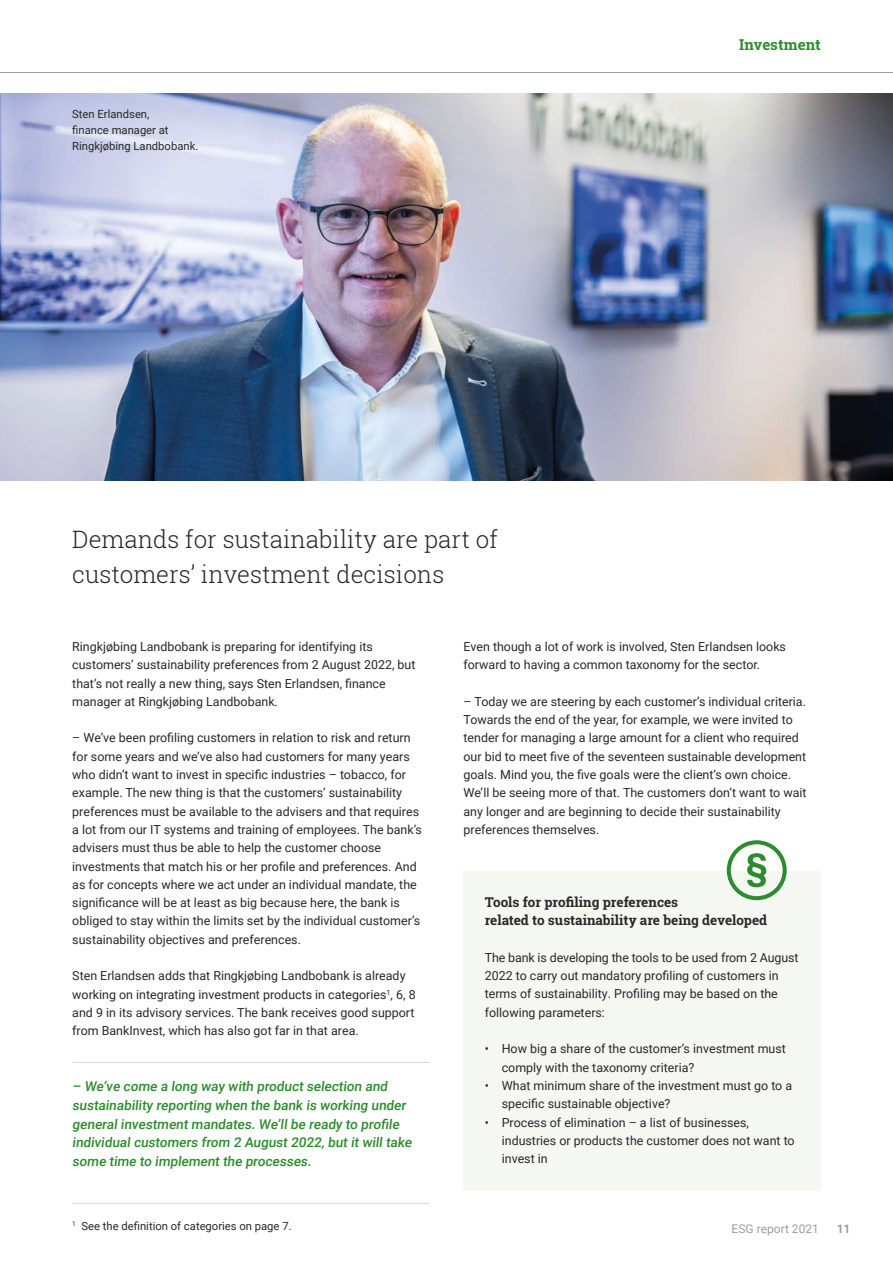
<style>
.page{position:relative;width:893px;height:1263px;background:#fff}
.page>*{position:absolute;margin:0;border:0;box-sizing:border-box;transform-origin:0 0}
.t1{font:300 24px/34.5px "Roboto Slab";color:#282827}
.t2{font:700 15px "Roboto Slab";color:#2d8c2d}
.t3{font:500 13.5px/18.8px "Roboto";color:#2d8c2d}
.t4{font:700 13.5px/18.3px "Roboto Slab";color:#282827}
.t5{font:12.45px/18.3px "Roboto";color:#282827}
.t6{font:12px "Roboto";color:#9d9d9c}
.t7{font:700 12px "Roboto";color:#9d9d9c}
.t8{font:11.25px/15.8px "Roboto";color:#282827}
</style>
<div class="page">
<img style="left:0;top:94px;width:893px;height:386px">
<hr style="left:72px;top:1203px;width:357px;height:1px;background:#dadada">
<hr style="left:72px;top:1062px;width:357px;height:1px;background:#dadada">
<div style="left:463px;top:871px;width:358px;height:320px;background:#f5f8f2"></div>
<div style="left:727px;top:840px;width:60px;height:60px;border:4px solid #2d8c2d;border-radius:50%"></div>
<svg style="left:747px;top:853px;width:19px;height:34px"></svg>
<hr style="left:0;top:72px;width:893px;height:1px;background:#9d9d9c">
<p class="t8" style="left:72px;top:106px;width:128px">Sten Erlandsen,<br>finance manager at<br>Ringkjøbing Landbobank.</p>
<h1 class="t1" style="left:72px;top:522px;width:427px">Demands for sustainability are part of customers’ investment decisions</h1>
<p class="t2" style="left:739px;top:34px;width:83px">Investment</p>
<p class="t5" style="left:72px;top:637px;width:345px">Ringkjøbing Landbobank is preparing for identifying its customers’ sustainability preferences from 2 August 2022, but that’s not really a new thing, says Sten Erlandsen, finance manager at Ringkjøbing Landbobank.</p>
<p class="t5" style="left:72px;top:728px;width:351px">– We’ve been profiling customers in relation to risk and return for some years and we’ve also had customers for many years who didn’t want to invest in specific industries – tobacco, for example. The new thing is that the customers’ sustainability preferences must be available to the advisers and that requires a lot from our IT systems and training of employees. The bank’s advisers must thus be able to help the customer choose investments that match his or her profile and preferences. And as for concepts where we act under an individual mandate, the significance will be at least as big because here, the bank is obliged to stay within the limits set by the individual customer’s sustainability objectives and preferences.</p>
<p class="t5" style="left:72px;top:966px;width:345px">Sten Erlandsen adds that Ringkjøbing Landbobank is already working on integrating investment products in categories<sup>1</sup>, 6, 8 and 9 in its advisory services. The bank receives good support from BankInvest, which has also got far in that area.</p>
<p class="t3" style="left:72px;top:1076px;width:343px">– We’ve come a long way with product selection and sustainability reporting when the bank is working under general investment mandates. We’ll be ready to profile individual customers from 2 August 2022, but it will take some time to implement the processes.</p>
<p class="t8" style="left:72px;top:1217px;width:221px"><sup>1</sup> See the definition of categories on page 7.</p>
<p class="t5" style="left:463px;top:637px;width:324px">Even though a lot of work is involved, Sten Erlandsen looks forward to having a common taxonomy for the sector.</p>
<p class="t5" style="left:463px;top:692px;width:345px">– Today we are steering by each customer’s individual criteria.<br>Towards the end of the year, for example, we were invited to tender for managing a large amount for a client who required our bid to meet five of the seventeen sustainable development goals. Mind you, the five goals were the client’s own choice.<br>We’ll be seeing more of that. The customers don’t want to wait any longer and are beginning to decide their sustainability preferences themselves.</p>
<p class="t4" style="left:485px;top:893px;width:284px">Tools for profiling preferences<br>related to sustainability are being developed</p>
<p class="t5" style="left:485px;top:948px;width:315px">The bank is developing the tools to be used from 2 August 2022 to carry out mandatory profiling of customers in terms of sustainability. Profiling may be based on the following parameters:</p>
<p class="t5" style="left:502px;top:1039px;width:286px;text-indent:-17px">• How big a share of the customer’s investment must comply with the taxonomy criteria?</p>
<p class="t5" style="left:502px;top:1076px;width:292px;text-indent:-17px">• What minimum share of the investment must go to a specific sustainable objective?</p>
<p class="t5" style="left:502px;top:1112px;width:294px;text-indent:-17px">• Process of elimination – a list of businesses, industries or products the customer does not want to invest in</p>
<p class="t6" style="left:732px;top:1220px;width:89px">ESG report 2021</p>
<p class="t7" style="left:837px;top:1220px;width:15px">11</p>
</div>
